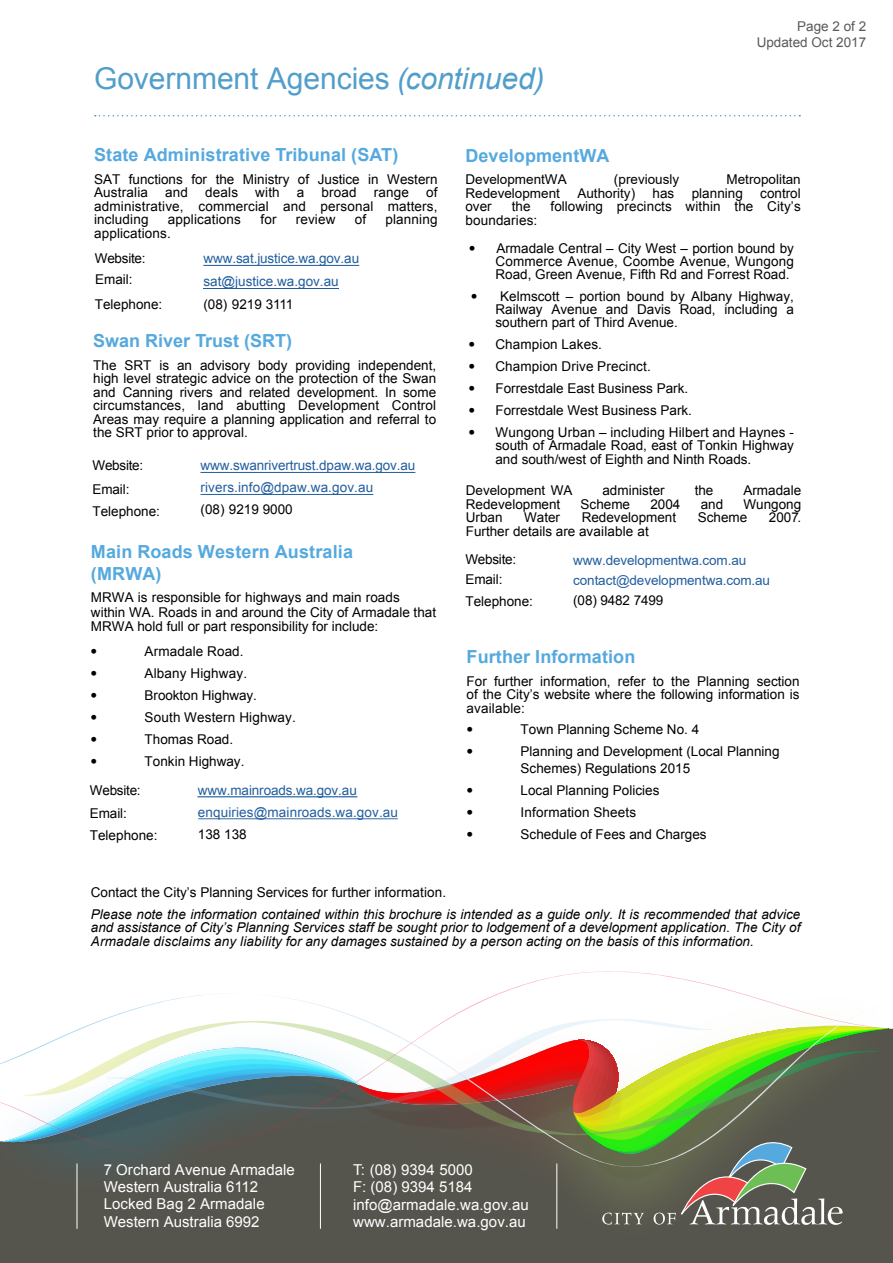
<style>
.page{position:relative;width:893px;height:1263px;background:#fff}
.page>*{position:absolute;margin:0;border:0;box-sizing:border-box;transform-origin:0 0}
.t1{font:30px "Arial";color:#529ecb}
.t2{font:700 18px/21.6px "Arial";letter-spacing:.01em;color:#55a9de}
.t3{font:700 18px "Arial";letter-spacing:.005em;color:#55a9de}
.t4{font:15px/17.2px "Arial";letter-spacing:.005em;color:#fff}
.t5{font:13.5px/13.5px "Arial";color:#000}
.t6{font:italic 13.5px/13.5px "Arial";color:#000;text-align:justify}
.t7{font:13.5px "Arial";color:#000}
.t8{font:13.5px/22px "Arial";letter-spacing:-.01em;color:#215e9e}
.t9{font:13.5px/22px "Arial";letter-spacing:.01em;color:#215e9e}
.t10{font:13.5px "Arial";letter-spacing:-.01em;color:#205d9e}
.t11{font:13.5px "Arial";letter-spacing:-.01em;color:#215e9e}
.t12{font:13.5px/16.2px "Arial";color:#58595b;text-align:right}
.t13{font:13.5px/23.5px "Arial";letter-spacing:-.02em;color:#000}
.t14{font:13.5px "Helvetica Neue LT";color:#000}
.s1{font-style:italic}
.s2{font-style:inherit}
.s3{font-family:"Helvetica Neue LT"}
</style>
<div class="page">
<div style="left:0;top:1233px;width:893px;height:26px;background:#56554d"></div>
<div style="left:0;top:1167px;width:893px;height:66px;background:#56554d"></div>
<svg style="left:0;top:971px;width:893px;height:182px"></svg>
<svg style="left:3px;top:1025px;width:885px;height:200px"></svg>
<hr style="left:556px;top:1163px;width:1px;height:66px;background:#fff">
<hr style="left:320px;top:1163px;width:1px;height:66px;background:#fff">
<hr style="left:77px;top:1163px;width:1px;height:66px;background:#fff">
<hr style="left:200px;top:494px;width:173px;height:1px;background:#215e9e">
<hr style="left:200px;top:472px;width:215px;height:1px;background:#215e9e">
<svg style="left:95px;top:115px;width:705px;height:1px"></svg>
<hr style="left:198px;top:818px;width:200px;height:1px;background:#215e9e">
<hr style="left:197px;top:796px;width:160px;height:1px;background:#215e9e">
<hr style="left:203px;top:288px;width:136px;height:1px;background:#205d9e">
<hr style="left:203px;top:265px;width:156px;height:1px;background:#215e9e">
<h1 class="t1" style="left:94px;top:59px;width:452px">Government Agencies <span class="s1">(continued)</span></h1>
<p class="t12" style="left:757px;top:18px;width:111px">Page 2 of 2<br>Updated Oct 2017</p>
<h2 class="t2" style="left:94px;top:145px;width:306px">State Administrative Tribunal (SAT)</h2>
<p class="t5" style="left:94px;top:172px;width:345px">SAT functions for the Ministry of Justice in Western<br>Australia</p>
<p class="t5" style="left:94px;top:186px;width:345px;text-align:justify;text-indent:332px">of administrative, commercial and personal matters, including</p>
<p class="t5" style="left:165px;top:186px;width:24px">and</p>
<p class="t5" style="left:205px;top:186px;width:35px">deals</p>
<p class="t5" style="left:255px;top:186px;width:26px">with</p>
<p class="t5" style="left:297px;top:186px;width:9px">a</p>
<p class="t5" style="left:321px;top:186px;width:37px">broad</p>
<p class="t5" style="left:374px;top:186px;width:37px">range</p>
<p class="t5" style="left:168px;top:213px;width:74px">applications</p>
<p class="t5" style="left:260px;top:213px;width:18px">for</p>
<p class="t5" style="left:296px;top:213px;width:41px">review</p>
<p class="t5" style="left:355px;top:213px;width:13px">of</p>
<p class="t5" style="left:385px;top:213px;width:54px">planning</p>
<p class="t5" style="left:94px;top:220px;width:78px;line-height:25px">applications.<br>Website:</p>
<p class="t5" style="left:95px;top:297px;width:69px">Telephone:</p>
<h2 class="t2" style="left:93px;top:331px;width:200px">Swan River Trust (SRT)</h2>
<p class="t5" style="left:93px;top:358px;width:344px;text-align:justify">The SRT is an advisory body providing independent, high level strategic advice on the protection of the Swan and Canning rivers and related development. In some circumstances, land abutting Development Control Areas may require a planning application and referral to the SRT prior to approval.</p>
<p class="t8" style="left:203px;top:247px;width:157px">www.sat.justice.wa.gov.au</p>
<p class="t10" style="left:203px;top:273px;width:137px">sat@justice.wa.gov.au</p>
<p class="t5" style="left:203px;top:298px;width:91px">(08) 9219 3111</p>
<p class="t7" style="left:95px;top:271px;width:39px">Email<span class="s2">:</span></p>
<p class="t5" style="left:92px;top:482px;width:39px">Email:</p>
<p class="t8" style="left:200px;top:454px;width:216px">www.swanrivertrust.dpaw.wa.gov.au rivers.info@dpaw.wa.gov.au</p>
<p class="t5" style="left:92px;top:504px;width:69px">Telephone:</p>
<p class="t5" style="left:200px;top:503px;width:94px">(08) 9219 9000</p>
<h2 class="t2" style="left:91px;top:542px;width:264px">Main Roads Western Australia (MRWA)</h2>
<p class="t5" style="left:91px;top:590px;width:347px;line-height:14.5px">MRWA is responsible for highways and main roads within WA. Roads in and around the City of Armadale that<br>MRWA hold full or part responsibility for include:</p>
<p class="t14" style="left:91px;top:643px;width:8px">•</p>
<p class="t5" style="left:145px;top:645px;width:101px">Armadale Road.</p>
<p class="t14" style="left:91px;top:665px;width:8px">•</p>
<p class="t5" style="left:145px;top:667px;width:104px">Albany Highway.</p>
<p class="t14" style="left:91px;top:687px;width:8px">•</p>
<p class="t5" style="left:145px;top:689px;width:114px">Brookton Highway.</p>
<p class="t14" style="left:91px;top:709px;width:8px">•</p>
<p class="t5" style="left:145px;top:711px;width:153px">South Western Highway.</p>
<p class="t14" style="left:91px;top:731px;width:8px">•</p>
<p class="t5" style="left:145px;top:733px;width:90px">Thomas Road.</p>
<p class="t14" style="left:91px;top:753px;width:8px">•</p>
<p class="t5" style="left:145px;top:755px;width:101px">Tonkin Highway.</p>
<p class="t13" style="left:90px;top:778px;width:52px">Website:<br>Email:</p>
<p class="t5" style="left:90px;top:829px;width:69px">Telephone:</p>
<p class="t9" style="left:198px;top:779px;width:202px">www.mainroads.wa.gov.au enquiries@mainroads.wa.gov.au</p>
<p class="t5" style="left:198px;top:827px;width:50px">138 138</p>
<h2 class="t3" style="left:465px;top:143px;width:146px">DevelopmentWA</h2>
<p class="t7" style="left:465px;top:170px;width:103px">DevelopmentWA</p>
<p class="t7" style="left:614px;top:170px;width:67px">(previously</p>
<p class="t7" style="left:726px;top:170px;width:76px">Metropolitan</p>
<p class="t7" style="left:465px;top:184px;width:96px">Redevelopment</p>
<p class="t7" style="left:577px;top:184px;width:59px">Authority)</p>
<p class="t5" style="left:653px;top:186px;width:23px">has</p>
<p class="t5" style="left:692px;top:186px;width:53px">planning</p>
<p class="t5" style="left:760px;top:186px;width:42px">control</p>
<p class="t5" style="left:465px;top:200px;width:28px">over</p>
<p class="t5" style="left:512px;top:200px;width:20px">the</p>
<p class="t5" style="left:551px;top:200px;width:252px">following precincts within the City’s</p>
<p class="t5" style="left:465px;top:213px;width:73px">boundaries:</p>
<p class="t5" style="left:495px;top:242px;width:300px;line-height:13px;text-align:justify;text-indent:-26px"><span class="s3">•</span> Armadale Central – City West – portion bound by Commerce Avenue, Coombe Avenue, Wungong Road, Green Avenue, Fifth Rd and Forrest Road.</p>
<p class="t5" style="left:495px;top:290px;width:300px;line-height:13px;text-align:justify;text-indent:-25px"><span class="s3">•</span> Kelmscott – portion bound by Albany Highway, Railway Avenue and Davis Road, including a southern part of Third Avenue.</p>
<p class="t5" style="left:468px;top:337px;width:135px"><span class="s3">•</span> Champion Lakes.</p>
<p class="t5" style="left:468px;top:359px;width:184px"><span class="s3">•</span> Champion Drive Precinct.</p>
<p class="t5" style="left:468px;top:381px;width:221px"><span class="s3">•</span> Forrestdale East Business Park.</p>
<p class="t5" style="left:468px;top:403px;width:225px"><span class="s3">•</span> Forrestdale West Business Park.</p>
<p class="t5" style="left:495px;top:425px;width:300px;text-align:justify;text-indent:-27px"><span class="s3">•</span> Wungong Urban – including Hilbert and Haynes - south of Armadale Road, east of Tonkin Highway and south/west of Eighth and Ninth Roads.</p>
<p class="t7" style="left:466px;top:481px;width:108px">Development WA</p>
<p class="t5" style="left:602px;top:484px;width:64px">administer</p>
<p class="t5" style="left:695px;top:484px;width:20px">the</p>
<p class="t5" style="left:743px;top:484px;width:59px">Armadale</p>
<p class="t5" style="left:466px;top:497px;width:96px">Redevelopment</p>
<p class="t5" style="left:581px;top:497px;width:51px">Scheme</p>
<p class="t5" style="left:650px;top:497px;width:32px">2004</p>
<p class="t5" style="left:701px;top:497px;width:24px">and</p>
<p class="t5" style="left:743px;top:497px;width:59px">Wungong</p>
<p class="t5" style="left:466px;top:511px;width:38px">Urban</p>
<p class="t5" style="left:524px;top:511px;width:38px">Water</p>
<p class="t5" style="left:582px;top:511px;width:96px">Redevelopment</p>
<p class="t5" style="left:698px;top:511px;width:51px">Scheme</p>
<p class="t5" style="left:769px;top:511px;width:34px">2007.</p>
<p class="t5" style="left:465px;top:517px;width:185px;line-height:28px">Further details are available at<br>Website:</p>
<p class="t5" style="left:465px;top:569px;width:69px;line-height:22px">Email:<br>Telephone:</p>
<p class="t11" style="left:573px;top:551px;width:175px">www.developmentwa.com.au</p>
<p class="t10" style="left:573px;top:571px;width:198px">contact@developmentwa.com.au</p>
<p class="t7" style="left:573px;top:591px;width:92px">(08) 9482 7499</p>
<h2 class="t2" style="left:467px;top:647px;width:170px">Further Information</h2>
<p class="t5" style="left:467px;top:674px;width:335px;text-align:justify">For further information, refer to the Planning section of the City’s website where the following information is available:</p>
<p class="t14" style="left:467px;top:721px;width:8px">•</p>
<p class="t5" style="left:521px;top:723px;width:180px">Town Planning Scheme No. 4</p>
<p class="t14" style="left:467px;top:743px;width:8px">•</p>
<p class="t5" style="left:521px;top:744px;width:260px;line-height:16.2px">Planning and Development (<span class="s2">L</span>ocal Planning<br>Schemes) Regulations 2015</p>
<p class="t14" style="left:467px;top:782px;width:8px">•</p>
<p class="t5" style="left:521px;top:783px;width:140px">Local Planning Policies</p>
<p class="t14" style="left:467px;top:804px;width:8px">•</p>
<p class="t5" style="left:521px;top:805px;width:117px">Information Sheets</p>
<p class="t14" style="left:467px;top:826px;width:8px">•</p>
<p class="t5" style="left:521px;top:827px;width:188px">Schedule of Fees and Charges</p>
<p class="t5" style="left:91px;top:885px;width:357px">Contact the City’s Planning Services for further information.</p>
<p class="t6" style="left:91px;top:907px;width:711px">Please note the information contained within this brochure is intended as a guide only. It is recommended that advice and assistance of City’s Planning Services staff be sought prior to lodgement of a development application. The City of Armadale disclaims any liability for any damages sustained by a person acting on the basis of this information.</p>
<p class="t4" style="left:104px;top:1161px;width:193px">7 Orchard Avenue Armadale<br>Western Australia 6112<br>Locked Bag 2 Armadale<br>Western Australia 6992</p>
<p class="t4" style="left:353px;top:1161px;width:121px;line-height:16.6px">T: (08) 9394 5000<br>F: (08) 9394 5184</p>
<p class="t4" style="left:353px;top:1196px;width:177px;line-height:16.6px">info@armadale.wa.gov.au www.armadale.wa.gov.au</p>
</div>
